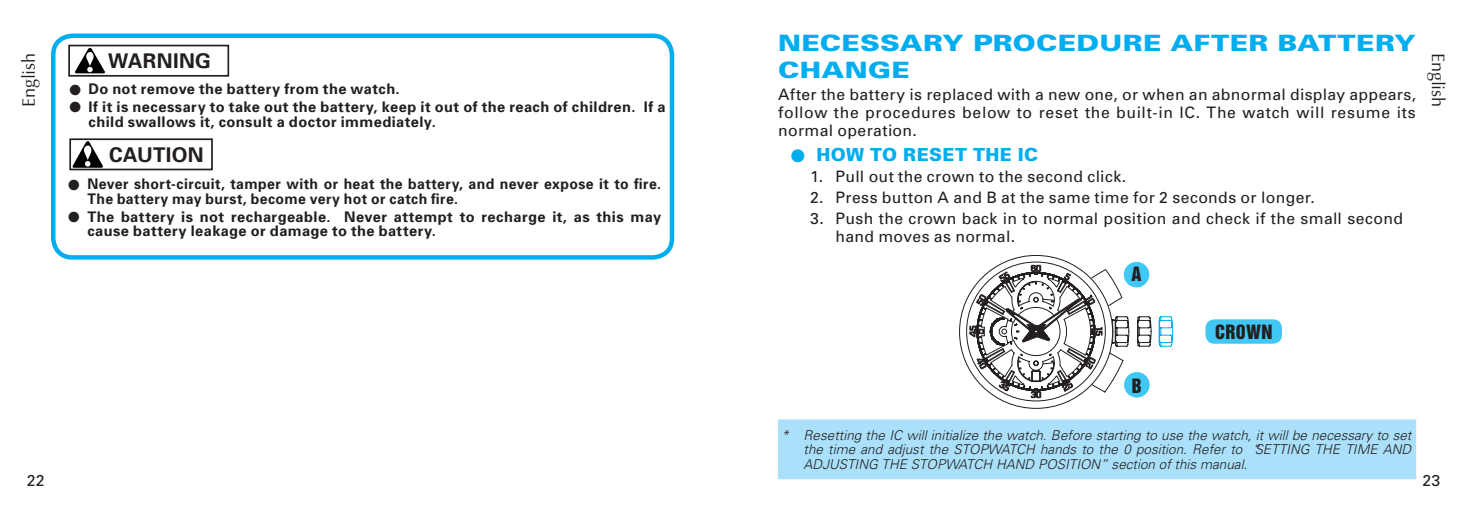
<style>
.page{position:relative;width:1467px;height:511px;background:#fff}
.page>*{position:absolute;margin:0;border:0;box-sizing:border-box;transform-origin:0 0}
.t1{font:900 22.5px "Univers";color:#00aeef;scale:1.22 1}
.t2{font:700 20.25px "Univers";letter-spacing:.015em;color:#231f20}
.t3{font:900 18px "Univers";letter-spacing:.02em;color:#00aeef}
.t4{font:18px "Optima";letter-spacing:-.005em;color:#231f20}
.t5{font:18px "Helvetica Inserat";letter-spacing:.02em;color:#231f20}
.t6{font:15.75px/18px "Univers";letter-spacing:.025em;color:#231f20;text-align:justify}
.t7{font:700 14.62px/14.6px "Univers";letter-spacing:.03em;color:#231f20}
.t8{font:700 14.62px/14.6px "Univers";letter-spacing:.03em;color:#231f20;scale:.96 1}
.t9{font:italic 300 13.5px/14.6px "Univers";color:#231f20;text-align:justify}
</style>
<div class="page">
<div style="left:51px;top:33px;width:623px;height:226px;border:4px solid #00aeef;border-radius:19px"></div>
<div style="left:68px;top:45px;width:161px;height:32px;border:2px solid #231f20"></div>
<svg style="left:75px;top:48px;width:30px;height:25px"></svg>
<svg style="left:73px;top:141px;width:30px;height:26px"></svg>
<div style="left:69px;top:138px;width:144px;height:32px;border:2px solid #231f20"></div>
<svg style="left:1158px;top:316px;width:15px;height:31px"></svg>
<svg style="left:960px;top:255px;width:153px;height:153px"></svg>
<svg style="left:969px;top:265px;width:183px;height:132px"></svg>
<div style="left:778px;top:419px;width:638px;height:59px;background:#aae0f9;border:1px solid #aae0f9"></div>
<div style="left:1205px;top:319px;width:77px;height:24px;background:#40c7f4;border-radius:9px"></div>
<div style="left:1124px;top:261px;width:25px;height:26px;background:#40c7f4;border-radius:50%"></div>
<div style="left:1124px;top:372px;width:26px;height:25px;background:#40c7f4;border-radius:50%"></div>
<h1 class="t1" style="left:778px;top:29px;width:37px">NECESSARY</h1>
<h1 class="t1" style="left:973px;top:29px;width:18px">PROC</h1>
<h1 class="t1" style="left:1058px;top:29px;width:34px">EDURE</h1>
<h1 class="t1" style="left:1170px;top:29px;width:17px">AFTER</h1>
<h1 class="t1" style="left:1277px;top:29px;width:17px">BATTERY</h1>
<h1 class="t1" style="left:778px;top:56px;width:19px">CHANGE</h1>
<p class="t6" style="left:778px;top:85px;width:639px">After the battery is replaced with a new one, or when an abnormal display appears, follow the procedures below to reset the built-in IC. The watch will resume its normal operation.</p>
<p class="t3" style="left:791px;top:144px;width:249px">● HOW TO RESET THE IC</p>
<p class="t6" style="left:810px;top:167px;width:318px">1. Pull out the crown to the second click.</p>
<p class="t6" style="left:810px;top:188px;width:506px">2. Press button A and B at the same time for 2 seconds or longer.</p>
<p class="t6" style="left:835px;top:209px;width:569px;text-indent:-25px">3. Push the crown back in to normal position and check if the small second hand moves as normal.</p>
<p class="t2" style="left:108px;top:48px;width:104px">WARNING</p>
<p class="t7" style="left:69px;top:81px;width:332px">● Do not remove the battery from the watch.</p>
<p class="t7" style="left:88px;top:99px;width:579px;text-indent:-19px">● If it is necessary to take out the battery, keep it out of the reach of children. If a child swallows it, consult a doctor immediately.</p>
<p class="t2" style="left:109px;top:141px;width:96px">CAUTION</p>
<p class="t8" style="left:87px;top:176px;width:599px;text-indent:-19px">● Never short-circuit, tamper with or heat the battery, and never expose it to fire.<br>The battery may burst, become very hot or catch fire.</p>
<p class="t7" style="left:87px;top:208px;width:575px;text-indent:-19px">● The battery is not rechargeable. Never attempt to recharge it, as this may cause battery leakage or damage to the battery.</p>
<p class="t4" style="left:18px;top:107px;width:55px;rotate:-90deg">English</p>
<p class="t4" style="left:1449px;top:53px;width:55px;rotate:90deg">English</p>
<p class="t5" style="left:1131px;top:263px;width:12px">A</p>
<p class="t5" style="left:1215px;top:320px;width:59px">CROWN</p>
<p class="t5" style="left:1132px;top:375px;width:12px">B</p>
<p class="t9" style="left:804px;top:427px;width:609px;text-indent:-22px">* Resetting the IC will initialize the watch. Before starting to use the watch, it will be necessary to set the time and adjust the STOPWATCH hands to the 0 position. Refer to “SETTING THE TIME AND ADJUSTING THE STOPWATCH HAND POSITION” section of this manual.</p>
<p class="t6" style="left:27px;top:471px;width:19px">22</p>
<p class="t6" style="left:1422px;top:471px;width:19px">23</p>
</div>
